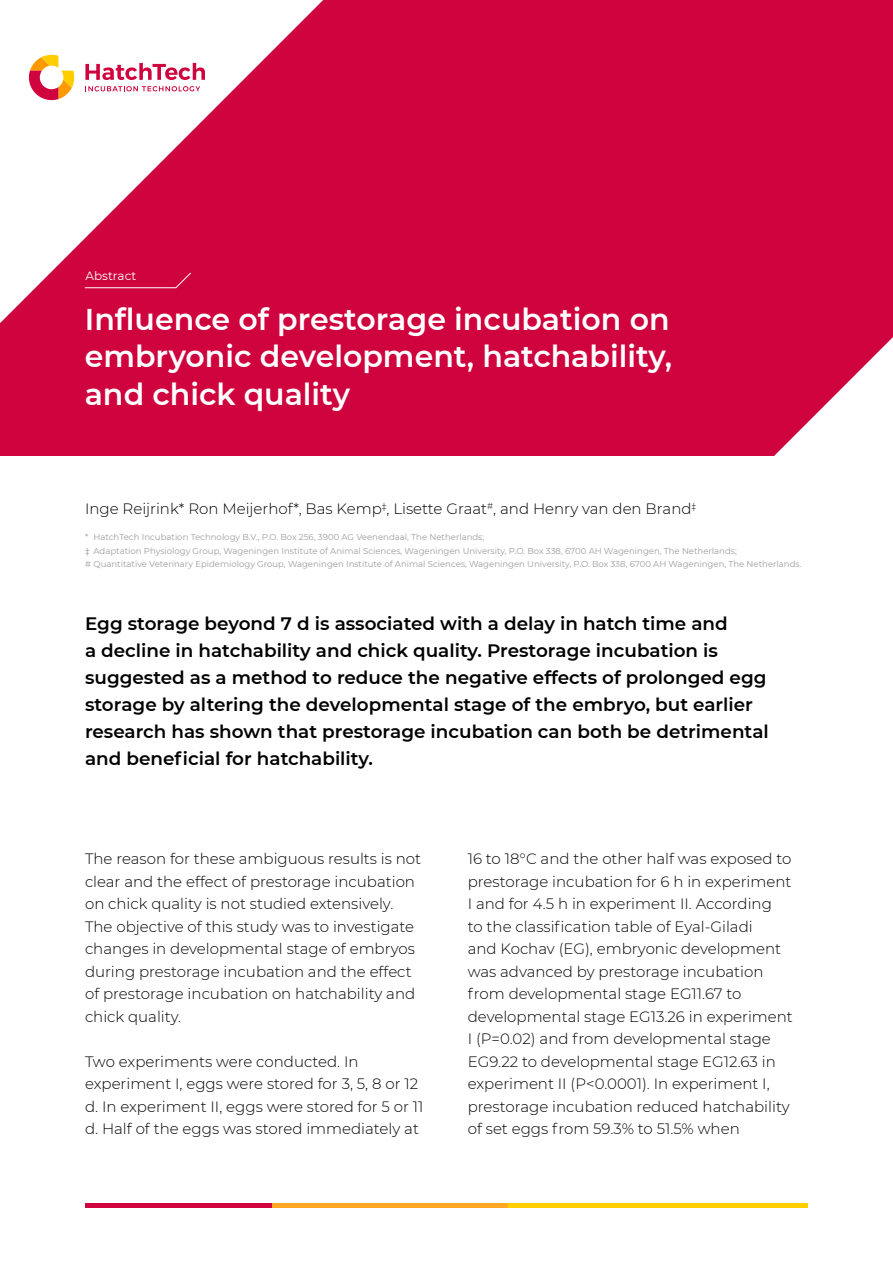
<style>
.page{position:relative;width:893px;height:1263px;background:#fff}
.page>*{position:absolute;margin:0;border:0;box-sizing:border-box;transform-origin:0 0}
.t1{font:600 30px/37.5px "Montserrat";color:#fff;text-align:justify}
.t2{font:600 18px/27px "Montserrat";color:#000}
.t3{font:300 15px/22.5px "Montserrat";color:#000}
.t4{font:12px "Montserrat";color:#fff}
.t5{font:8.55px/13.5px "Montserrat";color:#9d9d9c}
</style>
<div class="page">
<div style="left:0;top:0;width:893px;height:455px;background:#cf033d"></div>
<svg style="left:760px;top:337px;width:133px;height:119px"></svg>
<svg style="left:0;top:0;width:323px;height:323px"></svg>
<svg style="left:29px;top:55px;width:45px;height:45px"></svg>
<svg style="left:85px;top:63px;width:120px;height:17px"></svg>
<svg style="left:85px;top:86px;width:115px;height:5px"></svg>
<svg style="left:84px;top:272px;width:108px;height:16px"></svg>
<div style="left:85px;top:1203px;width:188px;height:5px;background:#cf033d"></div>
<div style="left:273px;top:1203px;width:235px;height:5px;background:#ffa826"></div>
<div style="left:508px;top:1203px;width:300px;height:5px;background:#ffcd00"></div>
<p class="t4" style="left:85px;top:267px;width:52px">Abstract</p>
<h1 class="t1" style="left:85px;top:299px;width:589px">Influence of prestorage incubation on embryonic development, hatchability, and chick quality</h1>
<p class="t3" style="left:85px;top:497px;width:613px">Inge Reijrink* Ron Meijerhof*, Bas Kemp<sup>‡</sup>, Lisette Graat<sup>#</sup>, and Henry van den Brand<sup>‡</sup></p>
<p class="t5" style="left:85px;top:530px;width:718px">* HatchTech Incubation Technology B.V., P.O. Box 256, 3900 AG Veenendaal, The Netherlands;<br>‡ Adaptation Physiology Group, Wageningen Institute of Animal Sciences, Wageningen University, P.O. Box 338, 6700 AH Wageningen, The Netherlands;<br># Quantitative Veterinary Epidemiology Group, Wageningen Institute of Animal Sciences, Wageningen University, P.O. Box 338, 6700 AH Wageningen, The Netherlands.</p>
<p class="t2" style="left:85px;top:609px;width:685px">Egg storage beyond 7 d is associated with a delay in hatch time and<br>a decline in hatchability and chick quality. Prestorage incubation is suggested as a method to reduce the negative effects of prolonged egg storage by altering the developmental stage of the embryo, but earlier research has shown that prestorage incubation can both be detrimental and beneficial for hatchability.</p>
<p class="t3" style="left:85px;top:847px;width:338px">The reason for these ambiguous results is not clear and the effect of prestorage incubation on chick quality is not studied extensively.<br>The objective of this study was to investigate changes in developmental stage of embryos during prestorage incubation and the effect of prestorage incubation on hatchability and chick quality.</p>
<p class="t3" style="left:85px;top:1049px;width:340px">Two experiments were conducted. In experiment I, eggs were stored for 3, 5, 8 or 12 d. In experiment II, eggs were stored for 5 or 11 d. Half of the eggs was stored immediately at</p>
<p class="t3" style="left:468px;top:847px;width:327px">16 to 18°C and the other half was exposed to prestorage incubation for 6 h in experiment I and for 4.5 h in experiment II. According<br>to the classification table of Eyal-Giladi<br>and Kochav (EG), embryonic development was advanced by prestorage incubation from developmental stage EG11.67 to developmental stage EG13.26 in experiment I (P=0.02) and from developmental stage EG9.22 to developmental stage EG12.63 in experiment II (P&lt;0.0001). In experiment I, prestorage incubation reduced hatchability of set eggs from 59.3% to 51.5% when</p>
</div>
